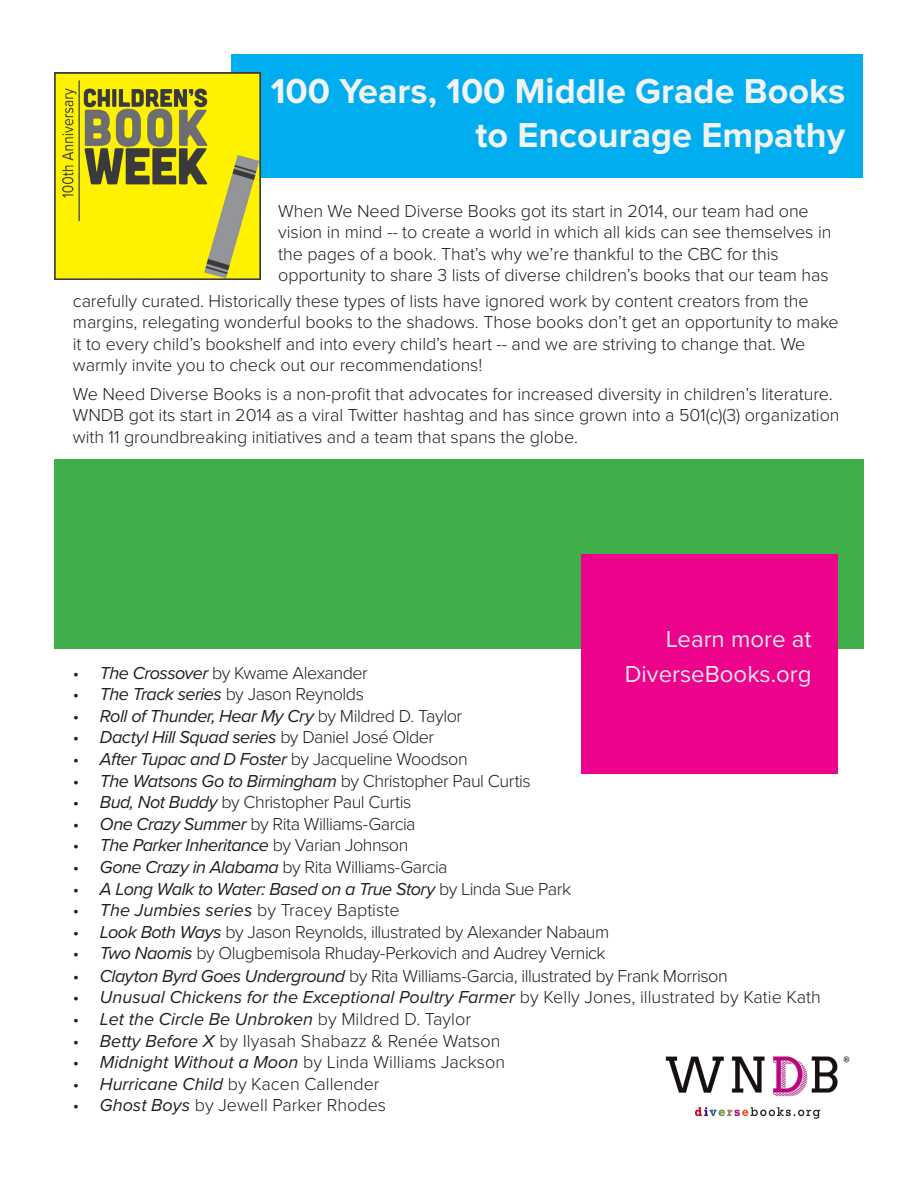
<style>
.page{position:relative;width:918px;height:1188px;background:#fff}
.page>*{position:absolute;margin:0;border:0;box-sizing:border-box;transform-origin:0 0}
.t1{font:700 36px/43.2px "Proxima Nova";color:#f2f3f4;text-align:right}
.t2{font:24px "Proxima Nova";color:#e6e7e9}
.t3{font:300 18px/21.6px "Proxima Nova";letter-spacing:-.005em;color:#231f20}
.t4{font:300 18px "Proxima Nova";letter-spacing:-.03em;color:#231f20}
.t5{font:italic 18px "Proxima Nova";letter-spacing:-.025em;color:#231f20}
.t6{font:italic 18px "Proxima Nova";color:#231f20}
.s1{font-weight:400;font-style:italic}
.s2{font-weight:300;font-style:normal}
</style>
<div class="page">
<div style="left:55px;top:459px;width:809px;height:190px;background:#40ae49"></div>
<div style="left:581px;top:554px;width:257px;height:220px;background:#ed028c"></div>
<div style="left:231px;top:54px;width:632px;height:123px;background:#00aeef"></div>
<img style="left:54px;top:72px;width:207px;height:207px">
<img style="left:665px;top:1056px;width:185px;height:63px">
<p class="t1" style="left:271px;top:69px;width:576px">100 Years, 100 Middle Grade Books to Encourage Empathy</p>
<p class="t3" style="left:278px;top:199px;width:555px">When We Need Diverse Books got its start in 2014, our team had one vision in mind -- to create a world in which all kids can see themselves in the pages of a book. That’s why we’re thankful to the CBC for this</p>
<p class="t3" style="left:278px;top:264px;width:552px">opportunity to share 3 lists of diverse children’s books that our team has</p>
<p class="t3" style="left:73px;top:289px;width:767px">carefully curated. Historically these types of lists have ignored work by content creators from the margins, relegating wonderful books to the shadows. Those books don’t get an opportunity to make it to every child’s bookshelf and into every child’s heart -- and we are striving to change that. We warmly invite you to check out our recommendations!</p>
<p class="t3" style="left:73px;top:382px;width:768px">We Need Diverse Books is a non-profit that advocates for increased diversity in children’s literature.<br>WNDB got its start in 2014 as a viral Twitter hashtag and has since grown into a 501(c)(3) organization with 11 groundbreaking initiatives and a team that spans the globe.</p>
<p class="t2" style="left:666px;top:621px;width:147px">Learn more at</p>
<p class="t2" style="left:625px;top:657px;width:188px">DiverseBooks.org</p>
<p class="t4" style="left:73px;top:659px;width:296px">• <span class="s1">The Crossover</span> by Kwame Alexander</p>
<p class="t4" style="left:73px;top:681px;width:293px">• <span class="s1">The Track series</span> by Jason Reynolds</p>
<p class="t5" style="left:73px;top:702px;width:391px"><span class="s2">•</span> Roll of Thunder, Hear My Cry <span class="s2">by Mildred D. Taylor</span></p>
<p class="t5" style="left:73px;top:724px;width:363px"><span class="s2">•</span> Dactyl Hill Squad series <span class="s2">by Daniel José Older</span></p>
<p class="t4" style="left:73px;top:746px;width:396px">• <span class="s1">After Tupac and D Foster</span> by Jacqueline Woodson</p>
<p class="t4" style="left:73px;top:767px;width:460px">• <span class="s1">The Watsons Go to Birmingham</span> by Christopher Paul Curtis</p>
<p class="t4" style="left:73px;top:789px;width:340px">• <span class="s1">Bud, Not Buddy</span> by Christopher Paul Curtis</p>
<p class="t4" style="left:73px;top:810px;width:344px">• <span class="s1">One Crazy Summer</span> by Rita Williams-Garcia</p>
<p class="t5" style="left:73px;top:832px;width:337px"><span class="s2">•</span> The Parker Inheritance <span class="s2">by Varian Johnson</span></p>
<p class="t4" style="left:73px;top:854px;width:376px">• <span class="s1">Gone Crazy in Alabama</span> by Rita Williams-Garcia</p>
<p class="t5" style="left:73px;top:875px;width:500px"><span class="s2">•</span> A Long Walk to Water: Based on a True Story <span class="s2">by Linda Sue Park</span></p>
<p class="t3" style="left:73px;top:898px;width:328px">• <span class="s1">The Jumbies series</span> by Tracey Baptiste</p>
<p class="t4" style="left:73px;top:918px;width:538px">• <span class="s1">Look Both Ways</span> by Jason Reynolds, illustrated by Alexander Nabaum</p>
<p class="t4" style="left:73px;top:940px;width:534px">• <span class="s1">Two Naomis</span> by Olugbemisola Rhuday-Perkovich and Audrey Vernick</p>
<p class="t4" style="left:73px;top:962px;width:656px">• <span class="s1">Clayton Byrd Goes Underground</span> by Rita Williams-Garcia, illustrated by Frank Morrison</p>
<p class="t6" style="left:73px;top:984px;width:749px"><span class="s2">•</span> Unusual Chickens for the Exceptional Poultry Farmer <span class="s2">by Kelly Jones, illustrated by Katie Kath</span></p>
<p class="t6" style="left:73px;top:1006px;width:400px"><span class="s2">•</span> Let the Circle Be Unbroken <span class="s2">by Mildred D. Taylor</span></p>
<p class="t3" style="left:73px;top:1029px;width:429px">• <span class="s1">Betty Before X</span> by Ilyasah Shabazz &amp; Renée Watson</p>
<p class="t3" style="left:73px;top:1050px;width:434px">• <span class="s1">Midnight Without a Moon</span> by Linda Williams Jackson</p>
<p class="t3" style="left:73px;top:1072px;width:308px">• <span class="s1">Hurricane Child</span> by Kacen Callender</p>
<p class="t3" style="left:73px;top:1094px;width:315px">• <span class="s1">Ghost Boys</span> by Jewell Parker Rhodes</p>
</div>
